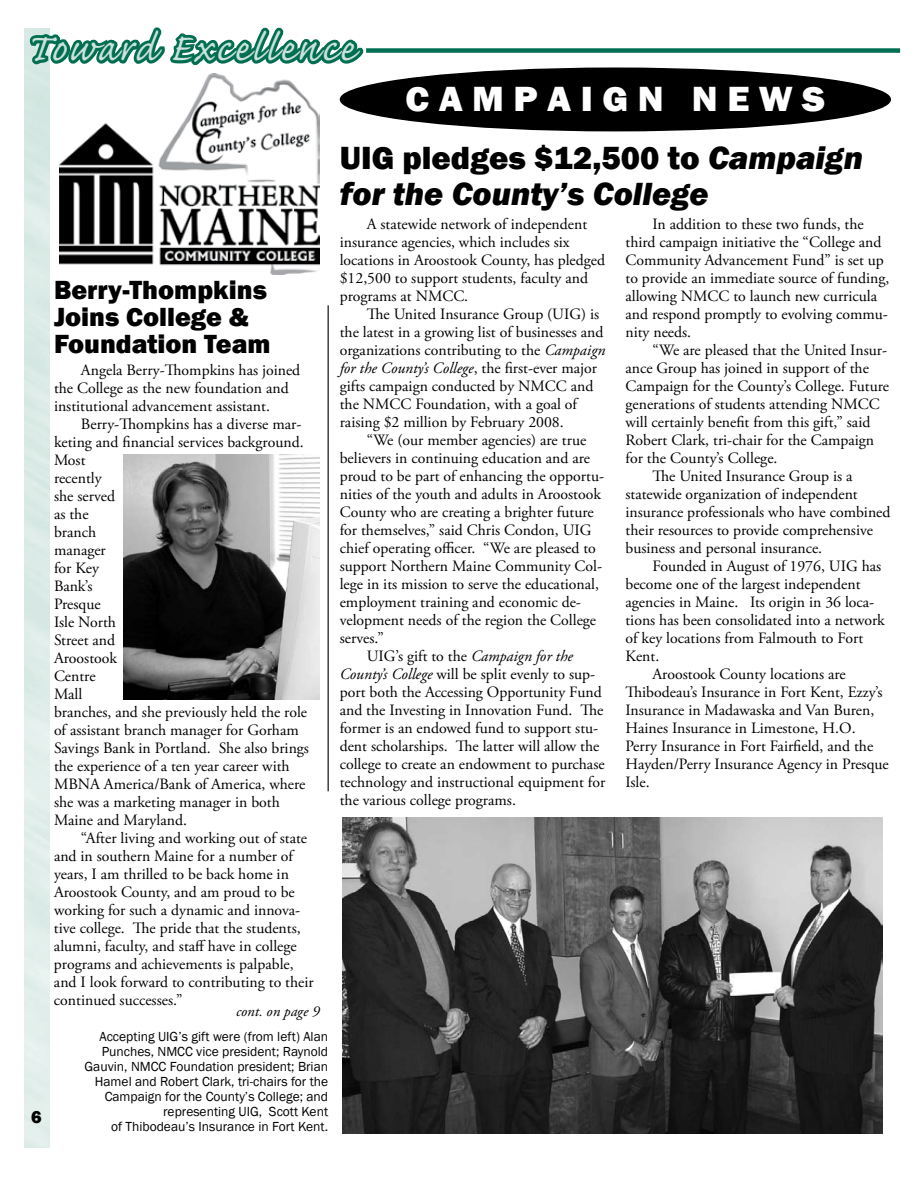
<style>
.page{position:relative;width:918px;height:1188px;background:#fff}
.page>*{position:absolute;margin:0;border:0;box-sizing:border-box;transform-origin:0 0}
.t1{font:49.5px "Caflisch Script Pro";letter-spacing:.04em;color:#cce2dc}
.t2{font:800 36px "Franklin Gothic";color:#fff;scale:1.05 1}
.t3{font:italic 800 33px/36px "Franklin Gothic";color:#000}
.t4{font:800 27px/27px "Franklin Gothic";color:#000}
.t5{font:800 18px "Franklin Gothic";color:#000}
.t6{font:15.75px/18px "Adobe Garamond Pro";color:#000}
.t7{font:italic 15px "Adobe Garamond Pro";color:#000}
.t8{font:13.5px/15px "Franklin Gothic";color:#000;text-align:right}
.s1{font-style:normal}
.s2{font-style:italic}
</style>
<div class="page">
<div style="left:366px;top:48px;width:534px;height:5px;background:#006f51"></div>
<svg style="left:28px;top:27px;width:336px;height:43px"></svg>
<div style="left:340px;top:68px;width:550px;height:63px;background:#000;border-radius:50%"></div>
<div style="left:340px;top:68px;width:551px;height:63px;border:2px solid #000;border-radius:50%"></div>
<img style="left:60px;top:73px;width:260px;height:202px">
<hr style="left:328px;top:305px;width:1px;height:486px;background:#000">
<img style="left:342px;top:817px;width:541px;height:317px">
<img style="left:123px;top:454px;width:196px;height:245px">
<h1 class="t1" style="left:26px;top:23px;width:329px">Toward Excellence</h1>
<h2 class="t2" style="left:406px;top:76px;width:401px">C A M P A I G N N E W S</h2>
<p class="t5" style="left:31px;top:1105px;width:12px">6</p>
<h3 class="t4" style="left:54px;top:277px;width:218px">Berry-Thompkins<br>Joins College &amp;<br>Foundation Team</h3>
<p class="t6" style="left:54px;top:361px;width:248px;text-indent:27px">Angela Berry-Thompkins has joined the College as the new foundation and institutional advancement assistant.</p>
<p class="t6" style="left:54px;top:415px;width:257px;text-indent:27px">Berry-Thompkins has a diverse mar&shy;keting and financial services background.<br>Most<br>recently<br>she served<br>as the<br>branch<br>manager<br>for Key<br>Bank’s<br>Presque<br>Isle North<br>Street and<br>Aroostook<br>Centre<br>Mall<br>branches, and she previously held the role of assistant branch manager for Gorham<br>Savings Bank in Portland. She also brings the experience of a ten year career with<br>MBNA America/Bank of America, where she was a marketing manager in both<br>Maine and Maryland.</p>
<p class="t6" style="left:54px;top:829px;width:261px;text-indent:27px">“After living and working out of state and in southern Maine for a number of years, I am thrilled to be back home in Aroostook County, and am proud to be working for such a dynamic and innova&shy;tive college. The pride that the students, alumni, faculty, and staff have in college programs and achievements is palpable, and I look forward to contributing to their continued successes.”</p>
<p class="t7" style="left:236px;top:1002px;width:85px">cont. on page 9</p>
<p class="t8" style="left:85px;top:1029px;width:245px">Accepting UIG’s gift were (from left) Alan Punches, NMCC vice president; Raynold Gauvin, NMCC Foundation president; Brian Hamel and Robert Clark, tri-chairs for the Campaign for the County’s College; and representing UIG, Scott Kent<br>of Thibodeau’s Insurance in Fort Kent.</p>
<h3 class="t3" style="left:340px;top:140px;width:525px"><span class="s1">UIG pledges $12,500 to</span> Campaign for the County’s College</h3>
<p class="t6" style="left:340px;top:216px;width:267px;text-indent:27px">A statewide network of independent insurance agencies, which includes six locations in Aroostook County, has pledged $12,500 to support students, faculty and programs at NMCC.</p>
<p class="t6" style="left:340px;top:306px;width:267px;text-indent:27px">The United Insurance Group (UIG) is the latest in a growing list of businesses and organizations contributing to the <span class="s2">Campaign for the County’s College</span>, the first-ever major gifts campaign conducted by NMCC and the NMCC Foundation, with a goal of raising $2 million by February 2008.</p>
<p class="t6" style="left:367px;top:432px;width:221px">“We (our member agencies) are true</p>
<p class="t6" style="left:340px;top:450px;width:252px">believers in continuing education and are</p>
<p class="t6" style="left:340px;top:468px;width:266px">proud to be part of enhancing the opportu-</p>
<p class="t6" style="left:340px;top:486px;width:263px">nities of the youth and adults in Aroostook</p>
<p class="t6" style="left:340px;top:504px;width:256px">County who are creating a brighter future</p>
<p class="t6" style="left:340px;top:522px;width:253px">for themselves,” said Chris Condon, UIG</p>
<p class="t6" style="left:340px;top:540px;width:258px">chief operating officer. “We are pleased to</p>
<p class="t6" style="left:340px;top:558px;width:264px">support Northern Maine Community Col-</p>
<p class="t6" style="left:340px;top:576px;width:261px">lege in its mission to serve the educational,</p>
<p class="t6" style="left:340px;top:594px;width:243px">employment training and economic de-</p>
<p class="t6" style="left:340px;top:612px;width:258px">velopment needs of the region the College</p>
<p class="t6" style="left:340px;top:630px;width:46px">serves.”</p>
<p class="t6" style="left:367px;top:648px;width:208px">UIG’s gift to the <span class="s2">Campaign for the</span></p>
<p class="t6" style="left:340px;top:666px;width:257px"><span class="s2">County’s College</span> will be split evenly to sup-</p>
<p class="t6" style="left:340px;top:684px;width:263px">port both the Accessing Opportunity Fund</p>
<p class="t6" style="left:340px;top:702px;width:265px">and the Investing in Innovation Fund. The</p>
<p class="t6" style="left:340px;top:720px;width:260px">former is an endowed fund to support stu-</p>
<p class="t6" style="left:340px;top:738px;width:261px">dent scholarships. The latter will allow the</p>
<p class="t6" style="left:340px;top:756px;width:266px">college to create an endowment to purchase</p>
<p class="t6" style="left:340px;top:774px;width:267px">technology and instructional equipment for</p>
<p class="t6" style="left:340px;top:792px;width:178px">the various college programs.</p>
<p class="t6" style="left:625px;top:216px;width:265px;text-indent:27px">In addition to these two funds, the third campaign initiative the “College and Community Advancement Fund” is set up to provide an immediate source of funding, allowing NMCC to launch new curricula and respond promptly to evolving commu&shy;nity needs.</p>
<p class="t6" style="left:652px;top:342px;width:236px">“We are pleased that the United Insur-</p>
<p class="t6" style="left:626px;top:360px;width:245px">ance Group has joined in support of the</p>
<p class="t6" style="left:626px;top:378px;width:265px">Campaign for the County’s College. Future</p>
<p class="t6" style="left:626px;top:396px;width:256px">generations of students attending NMCC</p>
<p class="t6" style="left:626px;top:414px;width:246px">will certainly benefit from this gift,” said</p>
<p class="t6" style="left:626px;top:432px;width:250px">Robert Clark, tri-chair for the Campaign</p>
<p class="t6" style="left:626px;top:450px;width:154px">for the County’s College.</p>
<p class="t6" style="left:652px;top:468px;width:201px">The United Insurance Group is a</p>
<p class="t6" style="left:626px;top:486px;width:234px">statewide organization of independent</p>
<p class="t6" style="left:626px;top:504px;width:267px">insurance professionals who have combined</p>
<p class="t6" style="left:626px;top:522px;width:249px">their resources to provide comprehensive</p>
<p class="t6" style="left:626px;top:540px;width:198px">business and personal insurance.</p>
<p class="t6" style="left:652px;top:558px;width:230px">Founded in August of 1976, UIG has</p>
<p class="t6" style="left:626px;top:576px;width:237px">become one of the largest independent</p>
<p class="t6" style="left:626px;top:594px;width:250px">agencies in Maine. Its origin in 36 loca-</p>
<p class="t6" style="left:625px;top:612px;width:261px">tions has been consolidated into a network</p>
<p class="t6" style="left:625px;top:630px;width:239px">of key locations from Falmouth to Fort</p>
<p class="t6" style="left:625px;top:648px;width:35px">Kent.</p>
<p class="t6" style="left:652px;top:666px;width:195px">Aroostook County locations are</p>
<p class="t6" style="left:625px;top:684px;width:259px">Thibodeau’s Insurance in Fort Kent, Ezzy’s</p>
<p class="t6" style="left:625px;top:702px;width:250px">Insurance in Madawaska and Van Buren,</p>
<p class="t6" style="left:625px;top:720px;width:232px">Haines Insurance in Limestone, H.O.</p>
<p class="t6" style="left:625px;top:738px;width:249px">Perry Insurance in Fort Fairfield, and the</p>
<p class="t6" style="left:625px;top:756px;width:265px">Hayden/Perry Insurance Agency in Presque</p>
<p class="t6" style="left:626px;top:774px;width:26px">Isle.</p>
</div>
